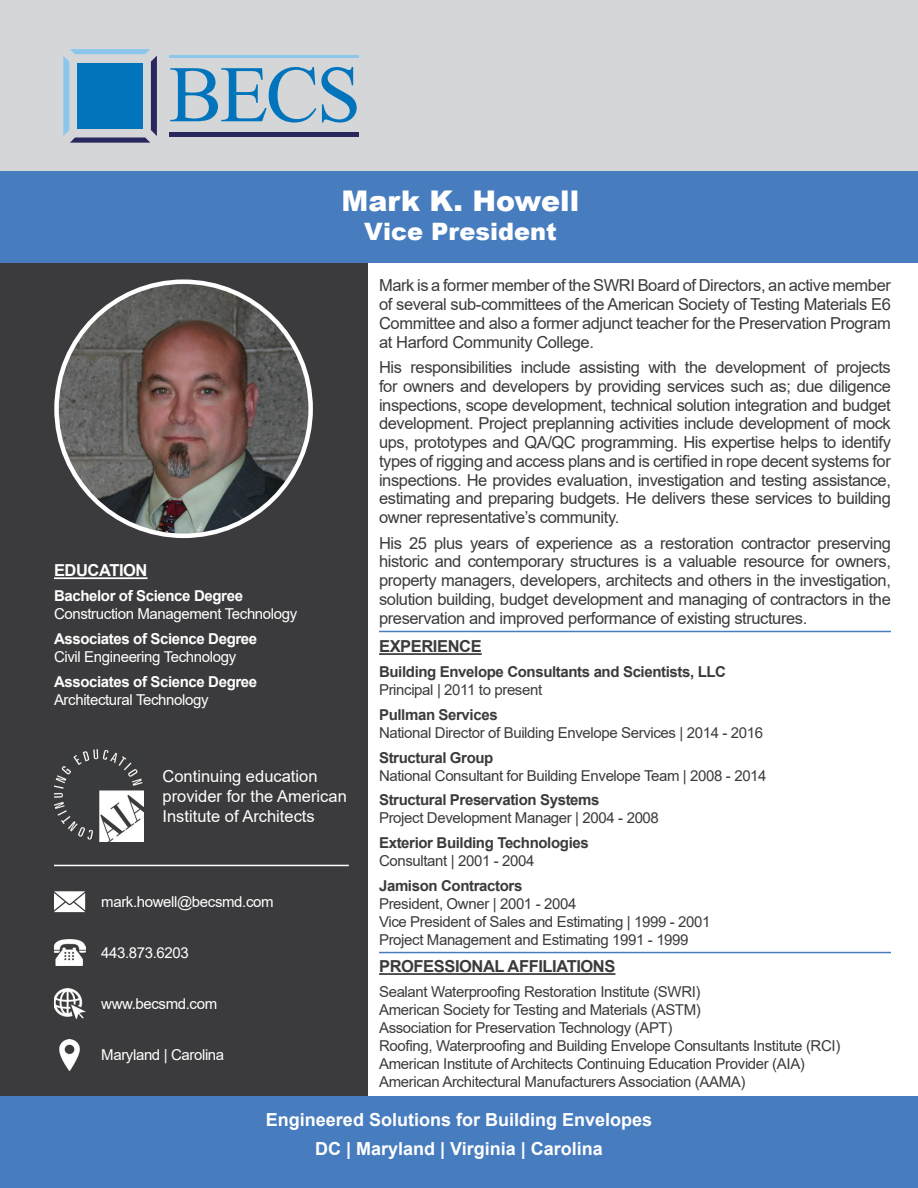
<style>
.page{position:relative;width:918px;height:1188px;background:#fff}
.page>*{position:absolute;margin:0;border:0;box-sizing:border-box;transform-origin:0 0}
.t1{font:900 28.5px "Arial";color:#fff}
.t2{font:900 24px "Arial";color:#fff}
.t3{font:700 18px "Arial";color:#fff}
.t4{font:16.5px/18.8px "Arial";letter-spacing:-.025em;color:#3b3b3d;text-align:justify}
.t5{font:16.5px/19.8px "Arial";color:#fff}
.t6{font:700 16.5px "Arial";letter-spacing:-.025em;color:#3b3b3d}
.t7{font:700 16.5px "Arial";letter-spacing:-.025em;color:#fff}
.t8{font:15px/18px "Arial";letter-spacing:-.025em;color:#3b3b3d}
.t9{font:700 15px "Arial";letter-spacing:-.025em;color:#3b3b3d}
.t10{font:15px "Arial";letter-spacing:-.025em;color:#fff}
.t11{font:700 15px "Arial";letter-spacing:-.025em;color:#fff}
</style>
<div class="page">
<div style="left:0;top:0;width:918px;height:172px;background:#d5d6d8"></div>
<div style="left:0;top:263px;width:367px;height:925px;background:#3b3b3d"></div>
<svg style="left:63px;top:49px;width:94px;height:94px"></svg>
<div style="left:77px;top:63px;width:66px;height:66px;background:#0174bc"></div>
<hr style="left:169px;top:132px;width:189px;height:4px;background:#28275e">
<svg style="left:170px;top:67px;width:187px;height:56px"></svg>
<hr style="left:169px;top:55px;width:189px;height:2px;background:#8cc6ec">
<div style="left:0;top:172px;width:918px;height:91px;background:#477cbf"></div>
<div style="left:0;top:1097px;width:918px;height:91px;background:#477cbf"></div>
<img style="left:54px;top:989px;width:31px;height:30px">
<hr style="left:54px;top:865px;width:295px;height:1px;background:#fff">
<hr style="left:379px;top:952px;width:512px;height:1px;background:#477cbf">
<hr style="left:379px;top:631px;width:512px;height:1px;background:#477cbf">
<hr style="left:54px;top:577px;width:94px;height:2px;background:#fff">
<hr style="left:379px;top:653px;width:103px;height:2px;background:#3b3b3d">
<hr style="left:379px;top:973px;width:236px;height:2px;background:#3b3b3d">
<img style="left:54px;top:940px;width:31px;height:26px">
<img style="left:59px;top:1039px;width:21px;height:32px">
<svg style="left:54px;top:891px;width:31px;height:21px"></svg>
<img style="left:57px;top:282px;width:254px;height:254px;border-radius:127px">
<img style="left:54px;top:750px;width:89px;height:92px">
<h1 class="t1" style="left:342px;top:180px;width:239px">Mark K. Howell</h1>
<h2 class="t2" style="left:364px;top:214px;width:194px">Vice President</h2>
<p class="t7" style="left:54px;top:559px;width:95px">EDUCATION</p>
<p class="t11" style="left:54px;top:585px;width:191px">Bachelor of Science Degree</p>
<p class="t10" style="left:54px;top:604px;width:245px">Construction Management Technology</p>
<p class="t11" style="left:54px;top:628px;width:205px">Associates of Science Degree</p>
<p class="t10" style="left:54px;top:646px;width:184px">Civil Engineering Technology</p>
<p class="t11" style="left:54px;top:671px;width:205px">Associates of Science Degree</p>
<p class="t10" style="left:54px;top:689px;width:156px">Architectural Technology</p>
<p class="t5" style="left:163px;top:766px;width:186px">Continuing education provider for the American<br>Institute of Architects</p>
<p class="t10" style="left:101px;top:892px;width:174px">mark.howell@becsmd.com</p>
<p class="t10" style="left:101px;top:943px;width:89px">443.873.6203</p>
<p class="t10" style="left:101px;top:994px;width:117px">www.becsmd.com</p>
<p class="t10" style="left:101px;top:1045px;width:125px">Maryland | Carolina</p>
<p class="t4" style="left:379px;top:276px;width:513px">Mark is a former member of the SWRI Board of Directors, an active member of several sub-committees of the American Society of Testing Materials E6<br>Committee and also a former adjunct teacher for the Preservation Program at Harford Community College.</p>
<p class="t4" style="left:379px;top:358px;width:513px">His responsibilities include assisting with the development of projects for owners and developers by providing services such as; due diligence inspections, scope development, technical solution integration and budget development. Project preplanning activities include development of mock ups, prototypes and QA/QC programming. His expertise helps to identify types of rigging and access plans and is certified in rope decent systems for inspections. He provides evaluation, investigation and testing assistance, estimating and preparing budgets. He delivers these services to building owner representative’s community.</p>
<p class="t4" style="left:379px;top:533px;width:513px">His 25 plus years of experience as a restoration contractor preserving historic and contemporary structures is a valuable resource for owners, property managers, developers, architects and others in the investigation, solution building, budget development and managing of contractors in the preservation and improved performance of existing structures.</p>
<p class="t6" style="left:379px;top:635px;width:104px">EXPERIENCE</p>
<p class="t9" style="left:379px;top:661px;width:349px">Building Envelope Consultants and Scientists, LLC</p>
<p class="t8" style="left:379px;top:681px;width:165px">Principal | 2011 to present</p>
<p class="t9" style="left:379px;top:704px;width:120px">Pullman Services</p>
<p class="t8" style="left:379px;top:723px;width:386px">National Director of Building Envelope Services | 2014 - 2016</p>
<p class="t9" style="left:379px;top:747px;width:116px">Structural Group</p>
<p class="t8" style="left:379px;top:766px;width:389px">National Consultant for Building Envelope Team | 2008 - 2014</p>
<p class="t9" style="left:379px;top:789px;width:222px">Structural Preservation Systems</p>
<p class="t8" style="left:379px;top:809px;width:281px">Project Development Manager | 2004 - 2008</p>
<p class="t9" style="left:379px;top:832px;width:211px">Exterior Building Technologies</p>
<p class="t8" style="left:379px;top:852px;width:157px">Consultant | 2001 - 2004</p>
<p class="t9" style="left:379px;top:875px;width:145px">Jamison Contractors</p>
<p class="t8" style="left:379px;top:894px;width:333px">President, Owner | 2001 - 2004<br>Vice President of Sales and Estimating | 1999 - 2001<br>Project Management and Estimating 1991 - 1999</p>
<p class="t6" style="left:379px;top:955px;width:238px">PROFESSIONAL AFFILIATIONS</p>
<p class="t8" style="left:379px;top:983px;width:463px">Sealant Waterproofing Restoration Institute (SWRI)<br>American Society for Testing and Materials (ASTM)<br>Association for Preservation Technology (APT)<br>Roofing, Waterproofing and Building Envelope Consultants Institute (RCI)<br>American Institute of Architects Continuing Education Provider (AIA)<br>American Architectural Manufacturers Association (AAMA)</p>
<p class="t3" style="left:266px;top:1107px;width:388px">Engineered Solutions for Building Envelopes</p>
<p class="t3" style="left:315px;top:1136px;width:289px">DC | Maryland | Virginia | Carolina</p>
</div>
